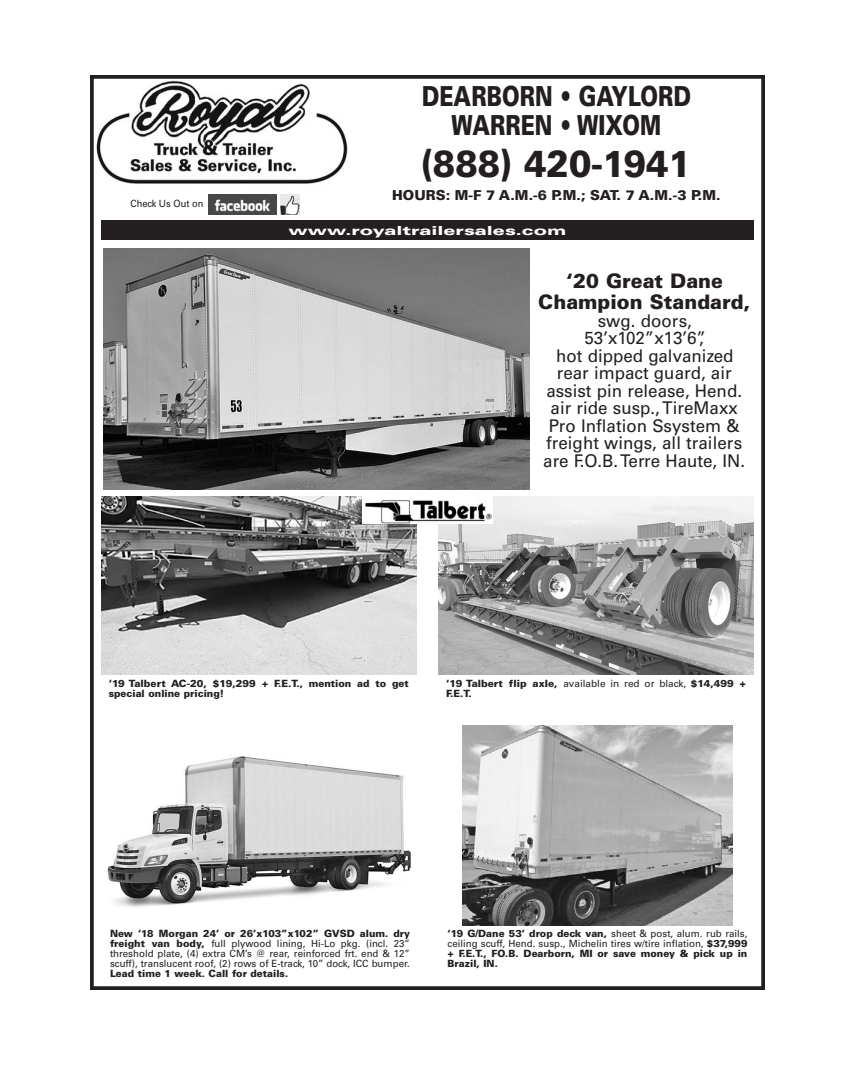
<style>
.page{position:relative;width:855px;height:1080px;background:#fff}
.page>*{position:absolute;margin:0;border:0;box-sizing:border-box;transform-origin:0 0}
.t1{font:900 37.5px "Univers";color:#231f20;scale:.9 1}
.t2{font:900 27.62px "Univers";color:#231f20;scale:.77 1}
.t3{font:900 20px/21.2px "Univers";color:#231f20;text-align:center}
.t4{font:17.5px/17.5px "Univers";color:#231f20;text-align:center}
.t5{font:900 13.75px "Univers";color:#231f20}
.t6{font:900 expanded 12.5px "Univers";color:#fff;scale:1.3 1}
.t7{font:900 10px/10px "Univers";color:#231f20}
.t8{font:10px/10px "Univers";color:#231f20;text-align:justify}
.t9{font:10px "Univers";color:#231f20;scale:.93 1}
.s1{font-weight:400}
.s2{font-weight:900}
</style>
<div class="page">
<div style="left:90px;top:75px;width:675px;height:915px;border:4px solid #231f20"></div>
<div style="left:101px;top:221px;width:653px;height:19px;background:#231f20"></div>
<img style="left:96px;top:80px;width:252px;height:104px">
<img style="left:107px;top:756px;width:304px;height:151px">
<img style="left:462px;top:725px;width:271px;height:200px">
<img style="left:209px;top:194px;width:68px;height:20px">
<img style="left:280px;top:194px;width:20px;height:20px">
<img style="left:101px;top:497px;width:315px;height:178px">
<img style="left:439px;top:497px;width:315px;height:178px">
<img style="left:103px;top:249px;width:426px;height:241px">
<img style="left:362px;top:497px;width:131px;height:27px">
<p class="t9" style="left:131px;top:198px;width:80px">Check Us Out on</p>
<p class="t2" style="left:422px;top:79px;width:351px">DEARBORN • GAYLORD</p>
<p class="t2" style="left:452px;top:107px;width:274px">WARREN • WIXOM</p>
<p class="t1" style="left:422px;top:140px;width:301px">(888) 420-1941</p>
<p class="t5" style="left:392px;top:186px;width:330px">HOURS: M-F 7 A.M.-6 P.M.; SAT. 7 A.M.-3 P.M.</p>
<p class="t6" style="left:289px;top:223px;width:215px">www.royaltrailersales.com</p>
<p class="t3" style="left:538px;top:270px;width:213px">‘20 Great Dane<br>Champion Standard,</p>
<p class="t4" style="left:585px;top:312px;width:123px">swg. doors,<br>53’x102”x13’6”,</p>
<p class="t4" style="left:543px;top:347px;width:203px">hot dipped galvanized rear impact guard, air assist pin release, Hend. air ride susp., TireMaxx<br>Pro Inflation Ssystem &amp; freight wings, all trailers are F.O.B. Terre Haute, IN.</p>
<p class="t7" style="left:109px;top:678px;width:301px">‘19 Talbert AC-20, $19,299 + F.E.T., mention ad to get special online pricing!</p>
<p class="t7" style="left:446px;top:678px;width:302px">‘19 Talbert flip axle, <span class="s1">available in red or black,</span> $14,499 +<br>F.E.T.</p>
<p class="t8" style="left:110px;top:928px;width:301px"><span class="s2">New ‘18 Morgan 24’ or 26’x103”x102” GVSD alum. dry freight van body,</span> full plywood lining, Hi-Lo pkg. (incl. 23” threshold plate, (4) extra CM’s @ rear, reinforced frt. end &amp; 12” scuff), translucent roof, (2) rows of E-track, 10” dock, ICC bumper.<br><span class="s2">Lead time 1 week. Call for details.</span></p>
<p class="t7" style="left:447px;top:928px;width:302px;text-align:justify">‘19 G/Dane 53’ drop deck van, <span class="s1">sheet &amp; post, alum. rub rails, ceiling scuff, Hend. susp., Michelin tires w/tire inflation,</span> $37,999 + F.E.T., FO.B. Dearborn, MI or save money &amp; pick up in Brazil, IN.</p>
</div>
